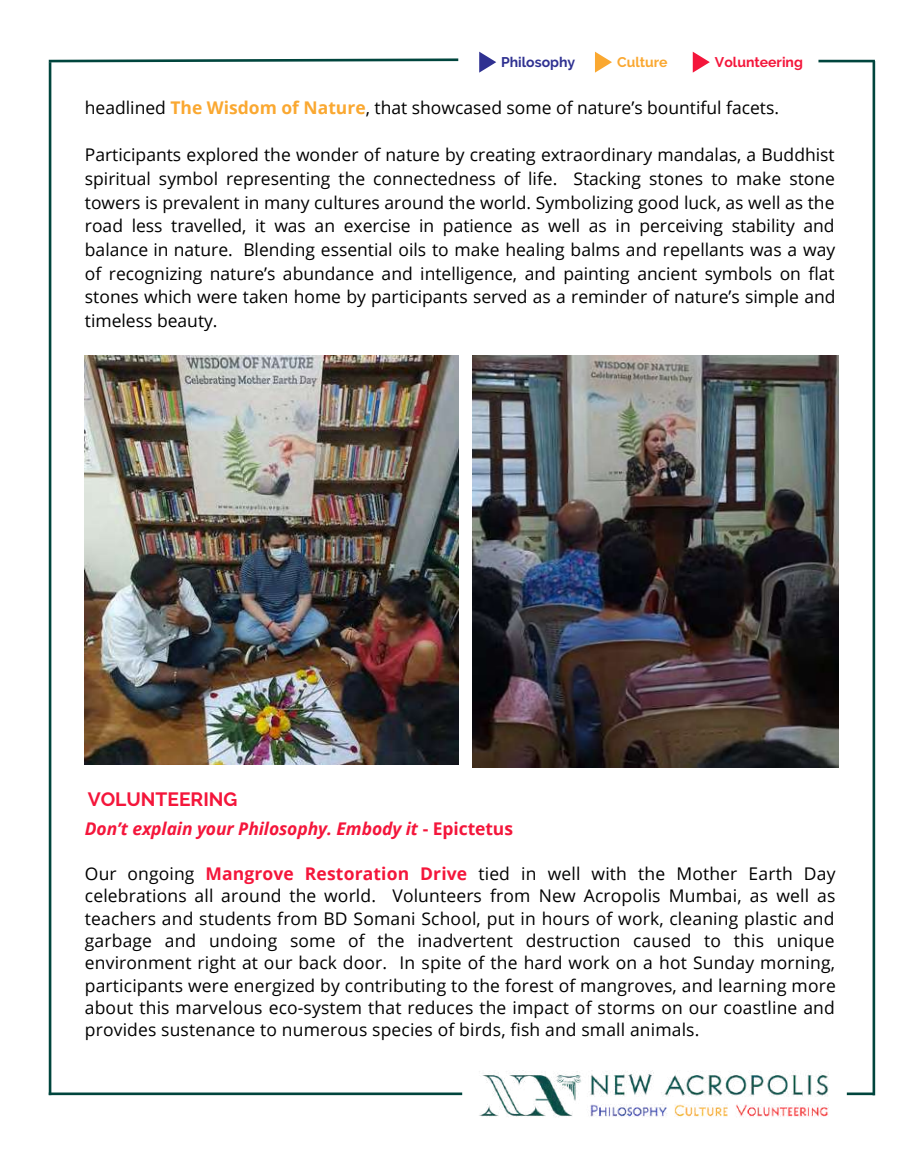
<style>
.page{position:relative;width:924px;height:1155px;background:#fff}
.page>*{position:absolute;margin:0;border:0;box-sizing:border-box;transform-origin:0 0}
.t1{font:700 19.25px "Raleway";color:#f4163b}
.t2{font:17.5px/23.6px "Open Sans";color:#000;text-align:justify}
.t3{font:italic 700 17.5px "Open Sans";letter-spacing:-.005em;color:#f4163b}
.t4{font:700 14px "Raleway";color:#f4163b}
.t5{font:700 14px "Raleway";color:#2f3191}
.t6{font:700 14px "Raleway";color:#faa831}
.s1{font-weight:700;color:#faa831}
.s2{font-style:normal}
.s3{font-weight:700;color:#f4163b}
</style>
<div class="page">
<hr style="left:818px;top:60px;width:57px;height:2px;background:#00453d">
<svg style="left:48px;top:58px;width:411px;height:6px"></svg>
<hr style="left:873px;top:61px;width:2px;height:1034px;background:#00453d">
<hr style="left:49px;top:62px;width:2px;height:1033px;background:#00453d">
<hr style="left:49px;top:1093px;width:413px;height:2px;background:#00453d">
<hr style="left:847px;top:1093px;width:27px;height:2px;background:#00453d">
<svg style="left:479px;top:52px;width:17px;height:21px"></svg>
<svg style="left:595px;top:52px;width:17px;height:21px"></svg>
<svg style="left:693px;top:52px;width:17px;height:21px"></svg>
<img style="left:479px;top:1070px;width:350px;height:47px">
<img style="left:85px;top:355px;width:374px;height:410px">
<img style="left:472px;top:355px;width:367px;height:412px">
<p class="t5" style="left:501px;top:54px;width:76px">Philosophy</p>
<p class="t6" style="left:617px;top:54px;width:52px">Culture</p>
<p class="t4" style="left:715px;top:54px;width:89px">Volunteering</p>
<p class="t2" style="left:85px;top:96px;width:696px">headlined <span class="s1">The Wisdom of Nature</span>, that showcased some of nature’s bountiful facets.</p>
<p class="t2" style="left:85px;top:143px;width:752px">Participants explored the wonder of nature by creating extraordinary mandalas, a Buddhist spiritual symbol representing the connectedness of life. Stacking stones to make stone towers is prevalent in many cultures around the world. Symbolizing good luck, as well as the road less travelled, it was an exercise in patience as well as in perceiving stability and balance in nature. Blending essential oils to make healing balms and repellants was a way of recognizing nature’s abundance and intelligence, and painting ancient symbols on flat stones which were taken home by participants served as a reminder of nature’s simple and timeless beauty.</p>
<p class="t1" style="left:88px;top:788px;width:151px">VOLUNTEERING</p>
<p class="t3" style="left:85px;top:817px;width:430px">Don’t explain your Philosophy. Embody it <span class="s2">- Epictetus</span></p>
<p class="t2" style="left:85px;top:862px;width:752px;line-height:22.2px">Our ongoing <span class="s3">Mangrove Restoration Drive</span> tied in well with the Mother Earth Day celebrations all around the world. Volunteers from New Acropolis Mumbai, as well as teachers and students from BD Somani School, put in hours of work, cleaning plastic and garbage and undoing some of the inadvertent destruction caused to this unique environment right at our back door. In spite of the hard work on a hot Sunday morning, participants were energized by contributing to the forest of mangroves, and learning more about this marvelous eco-system that reduces the impact of storms on our coastline and provides sustenance to numerous species of birds, fish and small animals.</p>
</div>
